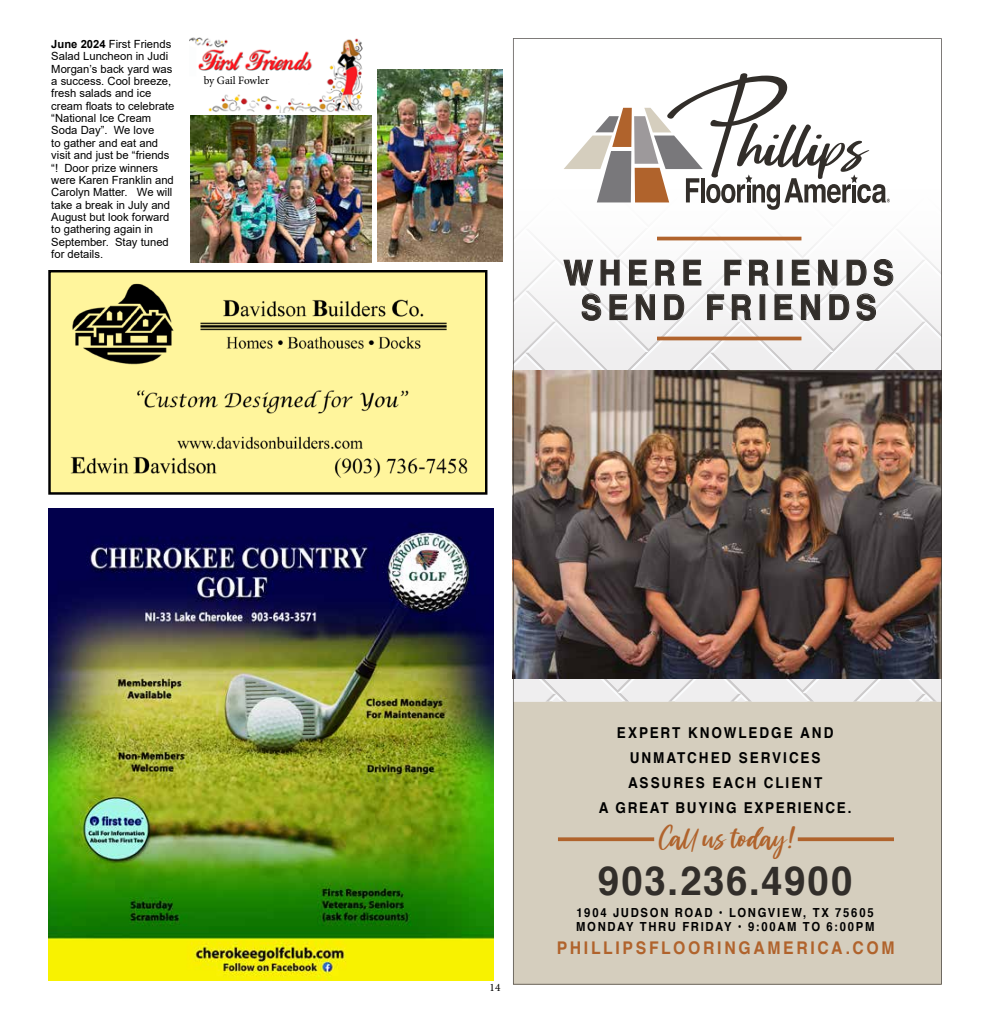
<style>
.page{position:relative;width:990px;height:1035px;background:#fff}
.page>*{position:absolute;margin:0;border:0;box-sizing:border-box;transform-origin:0 0}
.t1{font:700 40px "Helvetica";letter-spacing:.045em;color:#322e2a;scale:.96 1}
.t2{font:italic 36.25px "dreamfoster";color:#b0632c;scale:1.19 1}
.t3{font:700 34.5px/34.5px "Helvetica";letter-spacing:.185em;color:#322e2a;text-align:center;scale:.9 1}
.t4{font:700 17.5px "Helvetica";letter-spacing:.17em;color:#b0632c;scale:.9 1}
.t5{font:700 15px/25px "Helvetica";letter-spacing:.14em;color:#000;text-align:center;scale:.9 1}
.t6{font:700 12.5px "Helvetica";letter-spacing:.155em;color:#000;scale:.9 1}
.t7{font:11.25px/12.4px "Arial";color:#000}
.t8{font:11.25px "Minion Pro";color:#000}
.s1{font-weight:700}
</style>
<div class="page">
<img style="left:190px;top:115px;width:181px;height:147px">
<img style="left:377px;top:69px;width:125px;height:192px">
<img style="left:189px;top:38px;width:174px;height:74px">
<img style="left:49px;top:509px;width:445px;height:472px">
<img style="left:513px;top:38px;width:429px;height:946px">
<div style="left:50px;top:271px;width:436px;height:222px;background:#fff59c"></div>
<img style="left:70px;top:283px;width:398px;height:195px">
<div style="left:48px;top:270px;width:439px;height:225px;border:2px solid #000"></div>
<p class="t7" style="left:51px;top:38px;width:125px"><span class="s1">June 2024</span> First Friends<br>Salad Luncheon in Judi<br>Morgan’s back yard was a success. Cool breeze, fresh salads and ice cream floats to celebrate “National Ice Cream<br>Soda Day”. We love<br>to gather and eat and visit and just be “friends “! Door prize winners were Karen Franklin and<br>Carolyn Matter. We will take a break in July and<br>August but look forward to gathering again in<br>September. Stay tuned for details.</p>
<p class="t8" style="left:204px;top:73px;width:67px">by Gail Fowler</p>
<h3 class="t3" style="left:564px;top:256px;width:368px">WHERE FRIENDS<br>SEND FRIENDS</h3>
<p class="t8" style="left:490px;top:980px;width:12px">14</p>
<h3 class="t5" style="left:599px;top:721px;width:282px">EXPERT KNOWLEDGE AND<br>UNMATCHED SERVICES<br>ASSURES EACH CLIENT<br>A GREAT BUYING EXPERIENCE.</h3>
<h2 class="t2" style="left:658px;top:824px;width:122px">Callustoday!</h2>
<h1 class="t1" style="left:598px;top:849px;width:267px">903.236.4900</h1>
<p class="t6" style="left:577px;top:902px;width:332px">1904 JUDSON ROAD • LONGVIEW, TX 75605</p>
<p class="t6" style="left:576px;top:917px;width:333px">MONDAY THRU FRIDAY • 9:00AM TO 6:00PM</p>
<h3 class="t4" style="left:557px;top:934px;width:377px">PHILLIPSFLOORINGAMERICA.COM</h3>
</div>
